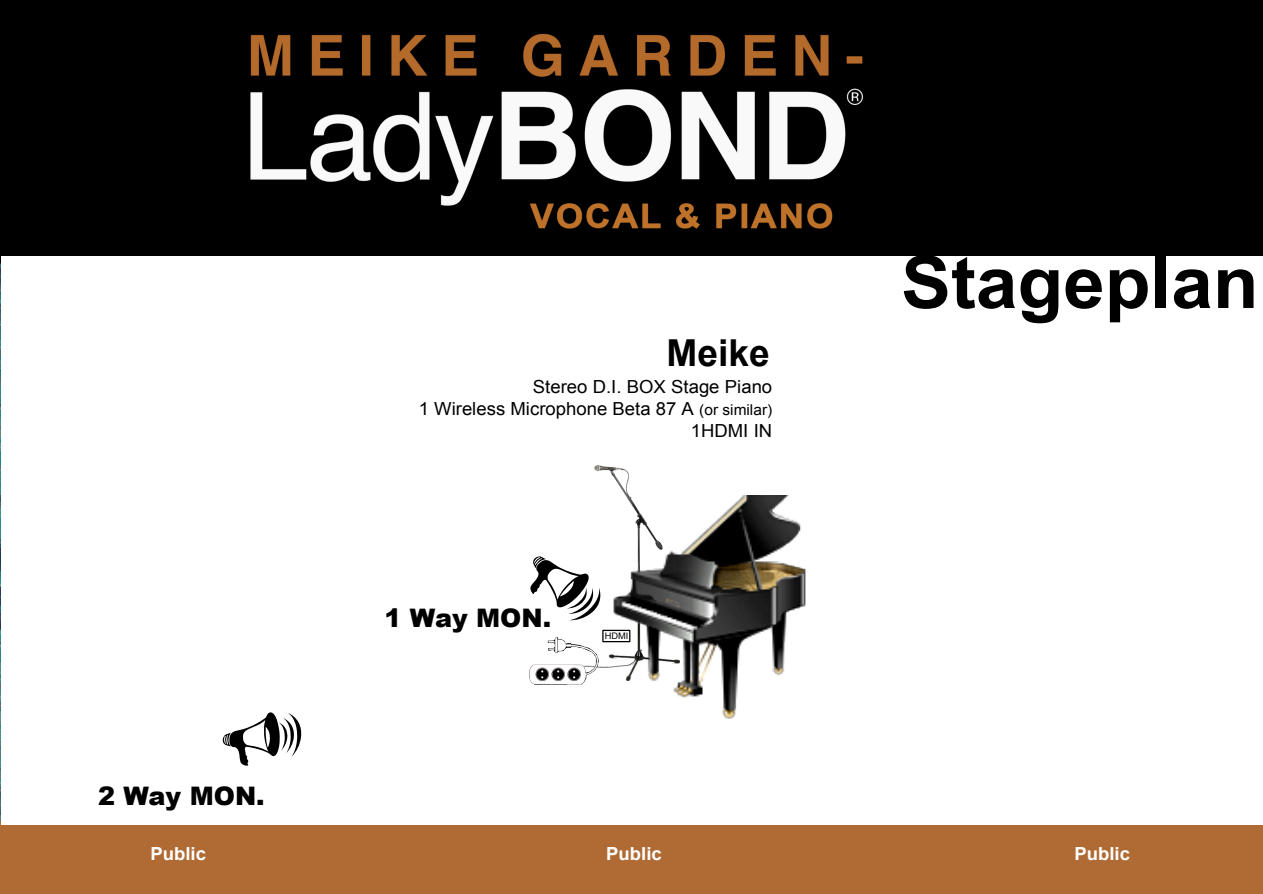
<style>
.page{position:relative;width:1263px;height:894px;background:#fff}
.page>*{position:absolute;margin:0;border:0;box-sizing:border-box;transform-origin:0 0}
.t1{font:700 72.75px "Arial";color:#000}
.t2{font:700 37.2px "Arial";color:#000}
.t3{font:900 25.5px "Arial";color:#000}
.t4{font:18px/21.6px "Arial";color:#000;text-align:right}
.t5{font:700 18px "Arial";color:#fff}
.t6{font:9px "Arial";color:#000}
.s1{font-size:15px}
</style>
<div class="page">
<div style="left:0;top:820px;width:1263px;height:73px;background:#b06b34"></div>
<div style="left:0;top:0;width:1263px;height:263px;background:#000"></div>
<img style="left:213px;top:0;width:690px;height:256px">
<div style="left:1px;top:256px;width:1262px;height:568px;background:#fff"></div>
<img style="left:594px;top:465px;width:35px;height:203px">
<img style="left:601px;top:495px;width:205px;height:223px">
<img style="left:530px;top:637px;width:69px;height:47px">
<div style="left:602px;top:629px;width:28px;height:13px;border:1px solid #000"></div>
<svg style="left:594px;top:537px;width:15px;height:97px"></svg>
<h3 class="t3" style="left:98px;top:786px;width:168px">2 Way MON.</h3>
<h2 class="t2" style="left:666px;top:339px;width:105px">Meike</h2>
<p class="t4" style="left:419px;top:378px;width:355px">Stereo D.I. BOX Stage Piano<br>1 Wireless Microphone Beta 87 A <span class="s1">(or similar)<br></span>1HDMI IN</p>
<h3 class="t3" style="left:384px;top:608px;width:168px">1 Way MON.</h3>
<p class="t6" style="left:605px;top:632px;width:25px">HDMI</p>
<h1 class="t1" style="left:901px;top:255px;width:359px">Stageplan</h1>
<p class="t5" style="left:151px;top:846px;width:57px">Public</p>
<p class="t5" style="left:606px;top:846px;width:57px">Public</p>
<p class="t5" style="left:1074px;top:846px;width:57px">Public</p>
</div>
